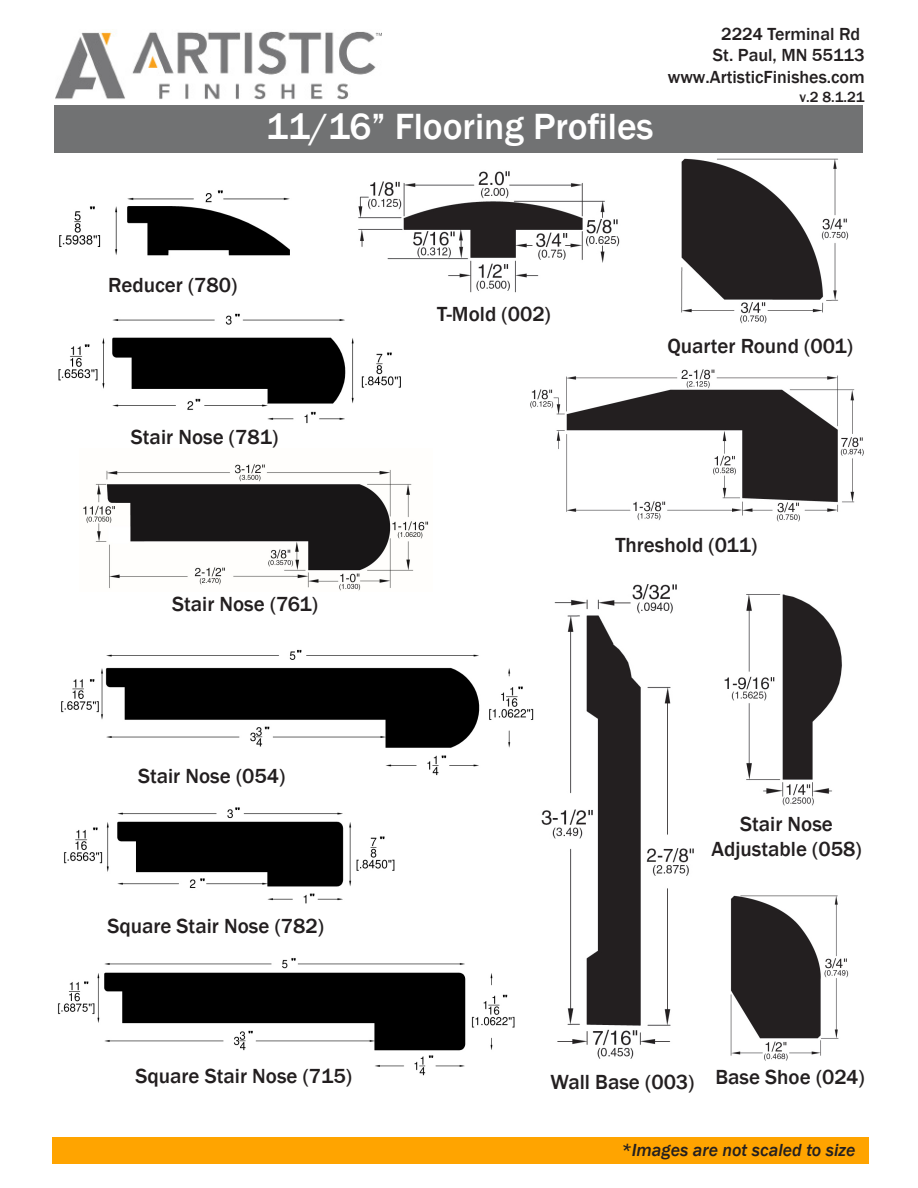
<style>
.page{position:relative;width:918px;height:1188px;background:#fff}
.page>*{position:absolute;margin:0;border:0;box-sizing:border-box;transform-origin:0 0}
.t1{font:500 37.5px "Franklin Gothic";color:#fff}
.t2{font:500 21px/25.2px "Franklin Gothic";color:#231f20;text-align:center}
.t3{font:500 21px "Franklin Gothic";color:#221e1f}
.t4{font:500 18px/21.6px "Franklin Gothic";color:#231f20;text-align:right}
.t5{font:italic 500 18px "Franklin Gothic";color:#231f20}
.t6{font:500 15px "Franklin Gothic";color:#231f20}
</style>
<div class="page">
<img style="left:55px;top:29px;width:326px;height:71px">
<div style="left:55px;top:105px;width:808px;height:48px;background:#717273"></div>
<div style="left:52px;top:1137px;width:816px;height:27px;background:#ffa400"></div>
<img style="left:681px;top:158px;width:168px;height:166px">
<img style="left:530px;top:369px;width:334px;height:153px">
<img style="left:730px;top:895px;width:119px;height:166px">
<img style="left:358px;top:171px;width:262px;height:122px">
<img style="left:541px;top:584px;width:153px;height:475px">
<img style="left:724px;top:594px;width:118px;height:212px">
<img style="left:61px;top:649px;width:473px;height:126px">
<img style="left:59px;top:190px;width:231px;height:66px">
<img style="left:58px;top:313px;width:343px;height:111px">
<img style="left:64px;top:807px;width:331px;height:97px">
<img style="left:58px;top:958px;width:457px;height:118px">
<img style="left:83px;top:464px;width:346px;height:127px">
<p class="t1" style="left:266px;top:103px;width:389px">11/16” Flooring Profiles</p>
<p class="t4" style="left:668px;top:23px;width:198px">2224 Terminal Rd<br>St. Paul, MN 55113 www.ArtisticFinishes.com</p>
<p class="t6" style="left:800px;top:88px;width:67px">v.2 8.1.21</p>
<p class="t3" style="left:108px;top:272px;width:131px">Reducer (780)</p>
<p class="t3" style="left:131px;top:424px;width:149px">Stair Nose (781)</p>
<p class="t2" style="left:437px;top:301px;width:115px">T-Mold (002)</p>
<p class="t2" style="left:667px;top:334px;width:187px">Quarter Round (001)</p>
<p class="t2" style="left:172px;top:592px;width:147px">Stair Nose (761)</p>
<p class="t3" style="left:138px;top:763px;width:149px">Stair Nose (054)</p>
<p class="t3" style="left:107px;top:913px;width:218px">Square Stair Nose (782)</p>
<p class="t3" style="left:135px;top:1063px;width:218px">Square Stair Nose (715)</p>
<p class="t2" style="left:615px;top:532px;width:143px">Threshold (011)</p>
<p class="t2" style="left:712px;top:811px;width:151px">Stair Nose<br>Adjustable (058)</p>
<p class="t2" style="left:550px;top:1070px;width:145px">Wall Base (003)</p>
<p class="t2" style="left:715px;top:1065px;width:151px">Base Shoe (024)</p>
<p class="t5" style="left:621px;top:1138px;width:236px">*Images are not scaled to size</p>
</div>
